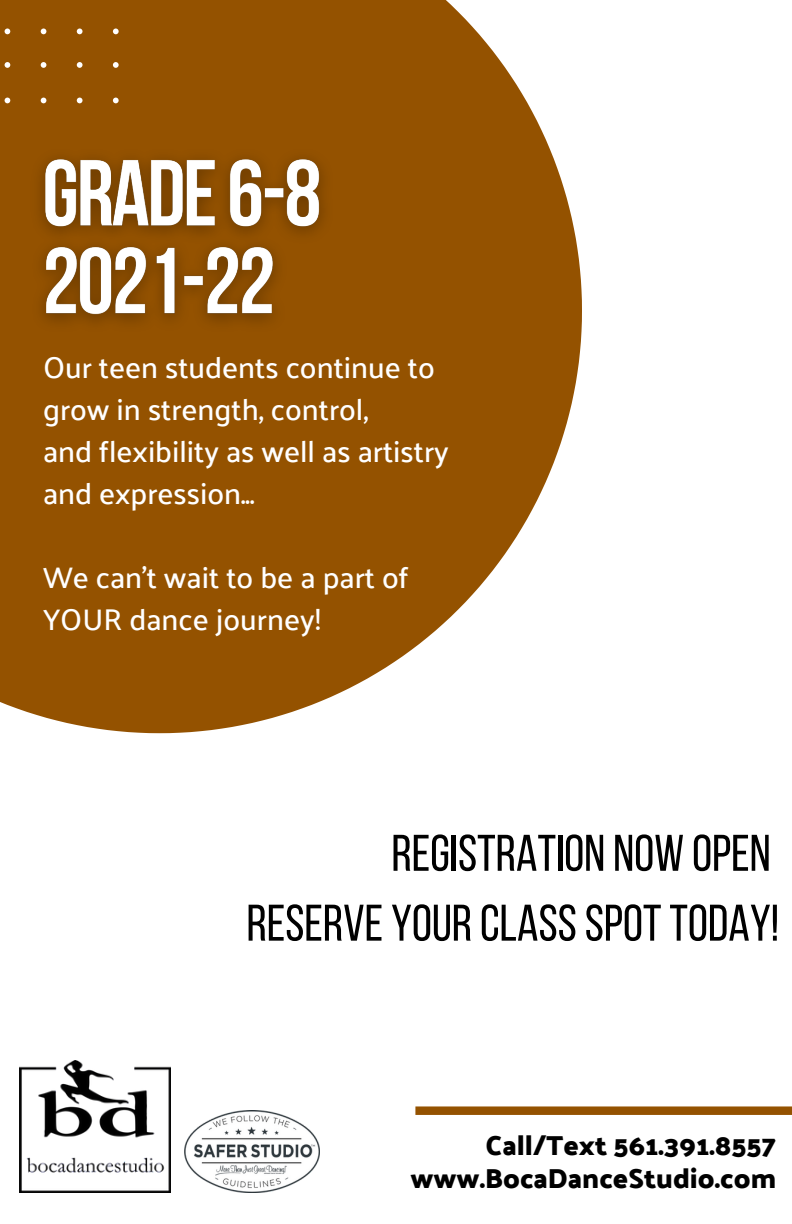
<style>
.page{position:relative;width:792px;height:1224px;background:#fff}
.page>*{position:absolute;margin:0;border:0;box-sizing:border-box;transform-origin:0 0}
.t1{font:51.4px "Bebas Neue";color:#000}
.t2{font:500 30px/42px "Palanquin";color:#fff}
.t3{font:600 28px "Palanquin Dark";color:#000}
</style>
<div class="page">
<svg style="left:0;top:0;width:582px;height:733px;background:#a46c26"></svg>
<svg style="left:0;top:29px;width:10px;height:5px"></svg>
<svg style="left:41px;top:29px;width:5px;height:5px"></svg>
<svg style="left:77px;top:29px;width:6px;height:5px"></svg>
<svg style="left:113px;top:29px;width:6px;height:5px"></svg>
<svg style="left:0;top:62px;width:10px;height:6px"></svg>
<svg style="left:41px;top:62px;width:5px;height:6px"></svg>
<svg style="left:77px;top:62px;width:6px;height:6px"></svg>
<svg style="left:113px;top:62px;width:6px;height:6px"></svg>
<svg style="left:0;top:98px;width:10px;height:5px"></svg>
<svg style="left:41px;top:98px;width:5px;height:5px"></svg>
<svg style="left:77px;top:98px;width:6px;height:5px"></svg>
<svg style="left:113px;top:98px;width:6px;height:5px"></svg>
<svg style="left:415px;top:1106px;width:377px;height:9px;background:#9a5c0f"></svg>
<img style="left:19px;top:1061px;width:152px;height:132px">
<img style="left:20px;top:136px;width:323px;height:228px">
<img style="left:184px;top:1110px;width:135px;height:83px">
<p class="t2" style="left:43px;top:347px;width:393px">Our teen students continue to grow in strength, control,</p>
<p class="t2" style="left:43px;top:431px;width:407px">and flexibility as well as artistry and expression...</p>
<p class="t2" style="left:43px;top:557px;width:367px">We can't wait to be a part of<br>YOUR dance journey!</p>
<p class="t1" style="left:391px;top:832px;width:381px">REGISTRATION NOW OPEN</p>
<p class="t1" style="left:247px;top:902px;width:534px">RESERVE YOURCLASSSPOTTODAY!</p>
<p class="t3" style="left:486px;top:1129px;width:292px">Call/Text 561.391.8557</p>
<p class="t3" style="left:411px;top:1162px;width:367px">www.BocaDanceStudio.com</p>
</div>
